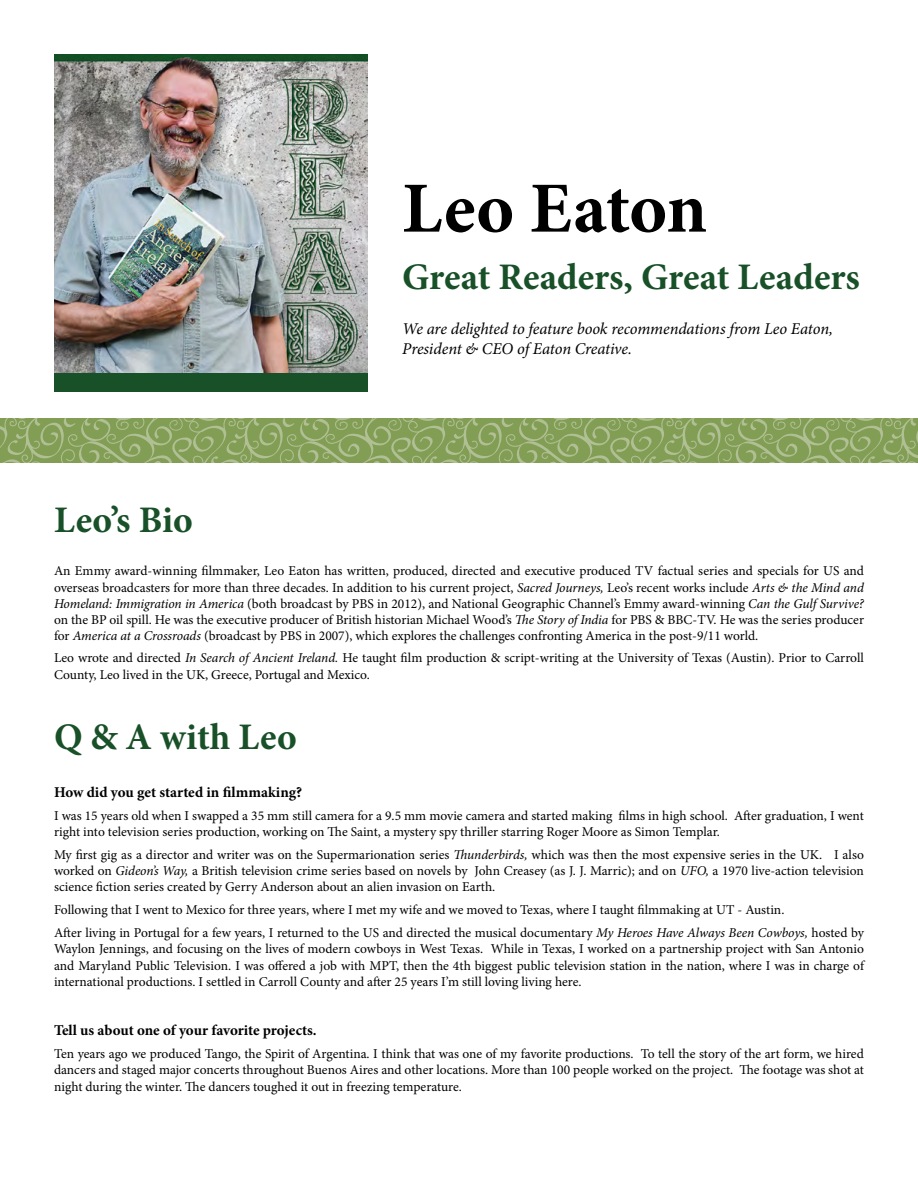
<style>
.page{position:relative;width:918px;height:1188px;background:#fff}
.page>*{position:absolute;margin:0;border:0;box-sizing:border-box;transform-origin:0 0}
.t1{font:700 72px "Minion Pro";color:#000}
.t2{font:700 37.5px "Minion Pro";color:#185028}
.t3{font:italic 16.5px/19.8px "Minion Pro";letter-spacing:-.01em;color:#000}
.t4{font:700 15px "Minion Pro";color:#000}
.t5{font:13.5px/16.2px "Minion Pro";color:#000;text-align:justify}
.s1{font-style:italic}
</style>
<div class="page">
<img style="left:54px;top:54px;width:314px;height:319px">
<div style="left:54px;top:373px;width:314px;height:18px;background:#185028"></div>
<svg style="left:0;top:418px;width:918px;height:44px;fill:#819e54"></svg>
<h1 class="t1" style="left:402px;top:158px;width:306px">Leo Eaton</h1>
<h1 class="t2" style="left:402px;top:250px;width:459px">Great Readers, Great Leaders</h1>
<p class="t3" style="left:402px;top:319px;width:432px">We are delighted to feature book recommendations from Leo Eaton,<br>President &amp; CEO of Eaton Creative.</p>
<h1 class="t2" style="left:54px;top:493px;width:141px">Leo’s Bio</h1>
<p class="t5" style="left:54px;top:563px;width:812px">An Emmy award-winning flmmaker, Leo Eaton has written, produced, directed and executive produced TV factual series and specials for US and overseas broadcasters for more than three decades. In addition to his current project, <span class="s1">Sacred Journeys,</span> Leo’s recent works include <span class="s1">Arts &amp; the Mind and Homeland: Immigration in America</span> (both broadcast by PBS in 2012), and National Geographic Channel’s Emmy award-winning <span class="s1">Can the Gulf Survive? </span>on the BP oil spill. He was the executive producer of British historian Michael Wood’s <span class="s1">Te Story of India</span> for PBS &amp; BBC-TV. He was the series producer for <span class="s1">America at a Crossroads</span> (broadcast by PBS in 2007), which explores the challenges confronting America in the post-9/11 world.</p>
<p class="t5" style="left:54px;top:650px;width:811px">Leo wrote and directed <span class="s1">In Search of Ancient Ireland.</span> He taught flm production &amp; script-writing at the University of Texas (Austin). Prior to Carroll<br>County, Leo lived in the UK, Greece, Portugal and Mexico.</p>
<h1 class="t2" style="left:54px;top:711px;width:244px">Q &amp; A with Leo</h1>
<h2 class="t4" style="left:54px;top:781px;width:250px">How did you get started in flmmaking?</h2>
<p class="t5" style="left:54px;top:807px;width:811px">I was 15 years old when I swapped a 35 mm still camera for a 9.5 mm movie camera and started making flms in high school. Afer graduation, I went right into television series production, working on Te Saint, a mystery spy thriller starring Roger Moore as Simon Templar.</p>
<p class="t5" style="left:54px;top:846px;width:811px">My frst gig as a director and writer was on the Supermarionation series <span class="s1">Tunderbirds,</span> which was then the most expensive series in the UK. I also worked on <span class="s1">Gideon’s Way,</span> a British television crime series based on novels by John Creasey (as J. J. Marric); and on <span class="s1">UFO,</span> a 1970 live-action television science fction series created by Gerry Anderson about an alien invasion on Earth.</p>
<p class="t5" style="left:54px;top:902px;width:732px">Following that I went to Mexico for three years, where I met my wife and we moved to Texas, where I taught flmmaking at UT - Austin.</p>
<p class="t5" style="left:54px;top:925px;width:813px">Afer living in Portugal for a few years, I returned to the US and directed the musical documentary <span class="s1">My Heroes Have Always Been Cowboys,</span> hosted by Waylon Jennings, and focusing on the lives of modern cowboys in West Texas. While in Texas, I worked on a partnership project with San Antonio and Maryland Public Television. I was ofered a job with MPT, then the 4th biggest public television station in the nation, where I was in charge of international productions. I settled in Carroll County and afer 25 years I’m still loving living here.</p>
<h2 class="t4" style="left:54px;top:1020px;width:264px">Tell us about one of your favorite projects.</h2>
<p class="t5" style="left:54px;top:1046px;width:812px">Ten years ago we produced Tango, the Spirit of Argentina. I think that was one of my favorite productions. To tell the story of the art form, we hired dancers and staged major concerts throughout Buenos Aires and other locations. More than 100 people worked on the project. Te footage was shot at night during the winter. Te dancers toughed it out in freezing temperature.</p>
</div>
